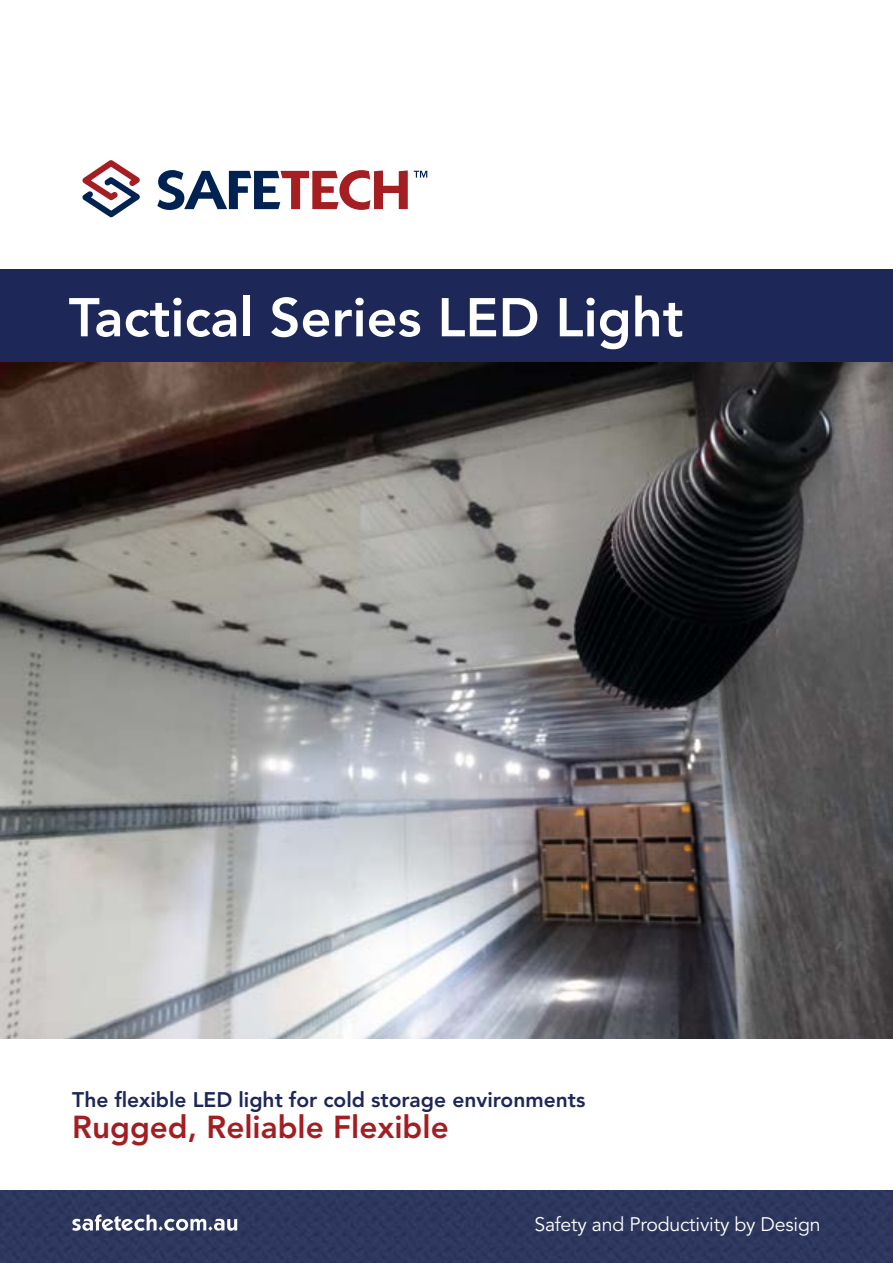
<style>
.page{position:relative;width:893px;height:1263px;background:#fff}
.page>*{position:absolute;margin:0;border:0;box-sizing:border-box;transform-origin:0 0}
.t1{font:800 54px "Avenir LT Std";color:#fff}
.t2{font:800 31.5px "Avenir LT Std";color:#a31e22}
.t3{font:800 21px "Avenir LT Std";color:#1d2758}
.t4{font:19.5px "Avenir LT Std";letter-spacing:-.01em;color:#fff}
</style>
<div class="page">
<div style="left:0;top:1191px;width:893px;height:72px;background:#2e375e"></div>
<svg style="left:72px;top:1214px;width:165px;height:17px"></svg>
<svg style="left:157px;top:170px;width:251px;height:40px"></svg>
<svg style="left:82px;top:160px;width:58px;height:57px"></svg>
<svg style="left:414px;top:171px;width:13px;height:7px"></svg>
<div style="left:0;top:269px;width:893px;height:97px;background:#1d2758"></div>
<img style="left:0;top:362px;width:893px;height:676px">
<h1 class="t1" style="left:69px;top:286px;width:616px">Tactical Series LED Light</h1>
<p class="t3" style="left:72px;top:1087px;width:514px">The flexible LED light for cold storage environments</p>
<h2 class="t2" style="left:72px;top:1109px;width:378px">Rugged, Reliable Flexible</h2>
<p class="t4" style="left:534px;top:1213px;width:288px">Safety and Productivity by Design</p>
</div>
